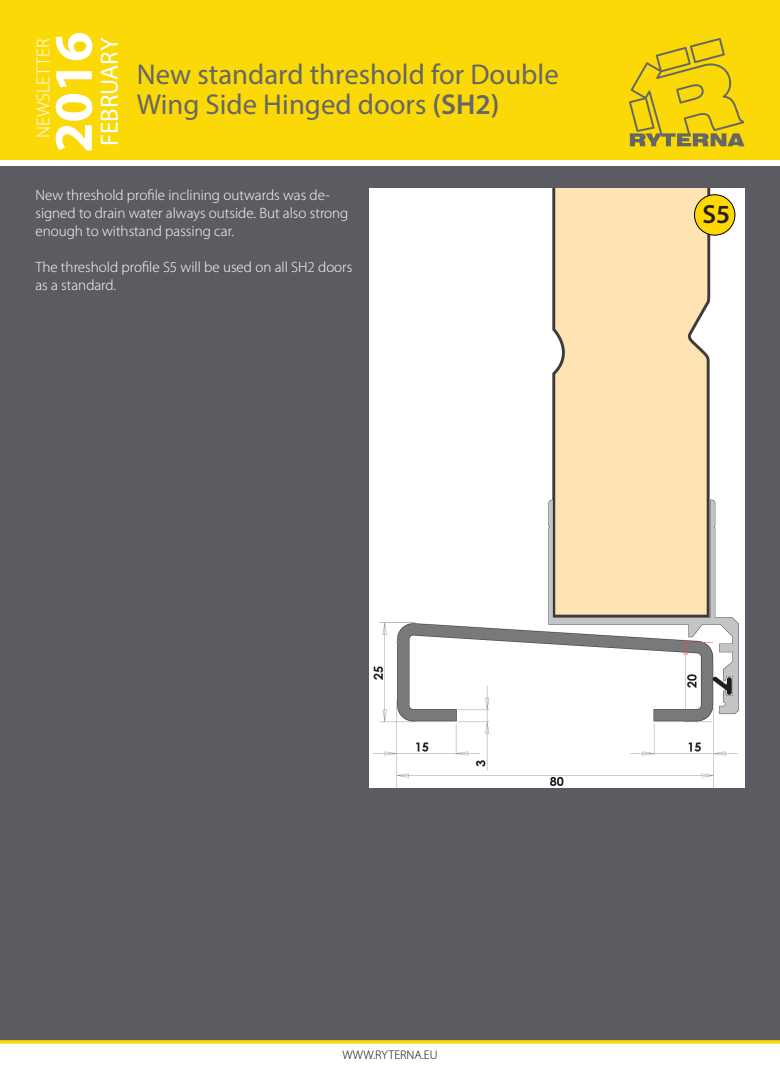
<style>
.page{position:relative;width:780px;height:1088px;background:#fff}
.page>*{position:absolute;margin:0;border:0;box-sizing:border-box;transform-origin:0 0}
.t1{font:700 54.62px "Myriad Pro";color:#fff}
.t2{font:28.75px/30px "Myriad Pro";color:#666766}
.t3{font:600 26.25px "Myriad Pro";color:#231f20}
.t4{font:25px "Myriad Pro";color:#fff}
.t5{font:300 18.75px "Myriad Pro";color:#fff}
.t6{font:300 15px/18px "Myriad Pro";color:#fff}
.t7{font:300 12.5px "Myriad Pro";color:#060604}
.s1{font-weight:600}
</style>
<div class="page">
<div style="left:0;top:0;width:780px;height:159px;background:#fad906"></div>
<div style="left:0;top:167px;width:780px;height:875px;background:#5a5c62"></div>
<svg style="left:629px;top:38px;width:115px;height:108px"></svg>
<svg style="left:0;top:1040px;width:780px;height:4px;background:#f4d71b"></svg>
<div style="left:369px;top:189px;width:375px;height:599px;background:#fff"></div>
<img style="left:373px;top:189px;width:365px;height:599px">
<div style="left:694px;top:195px;width:40px;height:40px;background:#ffd801;border-radius:50%"></div>
<div style="left:694px;top:194px;width:41px;height:42px;border:1px solid #000;border-radius:50%"></div>
<h1 class="t1" style="left:38px;top:153px;width:123px;rotate:-90deg">2016</h1>
<h3 class="t4" style="left:94px;top:146px;width:110px;rotate:-90deg">FEBRUARY</h3>
<p class="t5" style="left:33px;top:138px;width:101px;rotate:-90deg">NEWSLETTER</p>
<h2 class="t2" style="left:137px;top:59px;width:423px">New standard threshold for Double<br>Wing Side Hinged doors <span class="s1">(SH2)</span></h2>
<p class="t6" style="left:35px;top:186px;width:314px">New threshold profile inclining outwards was de&shy;signed to drain water always outside. But also strong enough to withstand passing car.</p>
<p class="t6" style="left:35px;top:258px;width:318px">The threshold profile S5 will be used on all SH2 doors as a standard.</p>
<h3 class="t3" style="left:702px;top:198px;width:29px">S5</h3>
<p class="t7" style="left:342px;top:1048px;width:97px">WWW.RYTERNA.EU</p>
</div>
